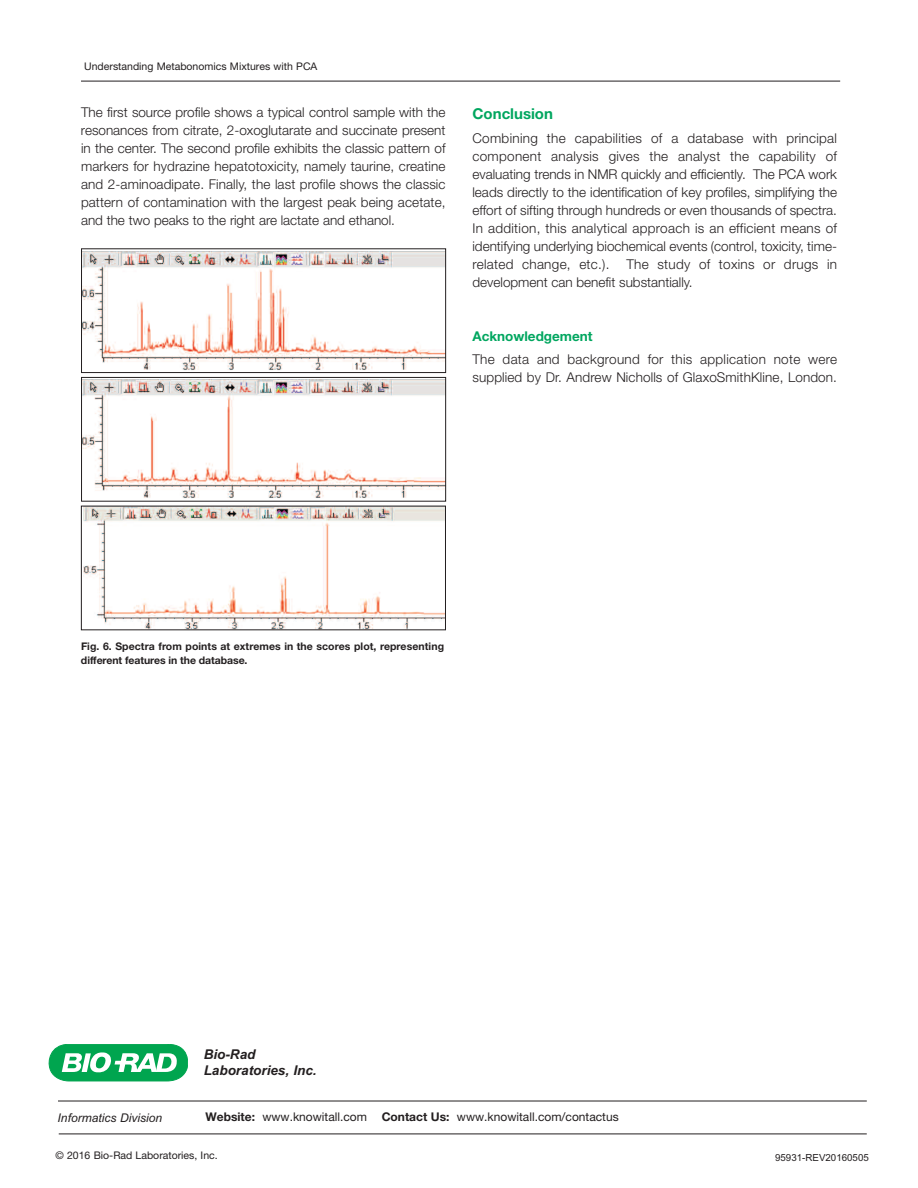
<style>
.page{position:relative;width:918px;height:1188px;background:#fff}
.page>*{position:absolute;margin:0;border:0;box-sizing:border-box;transform-origin:0 0}
.t1{font:700 15px "Helvetica Neue LT Std";color:#00a65f}
.t2{font:300 13.5px/18px "Helvetica Neue LT Std";letter-spacing:.01em;color:#231f20;text-align:justify}
.t3{font:italic 700 13.5px/16.5px "Arial";color:#231f20}
.t4{font:700 13.5px "Helvetica Neue LT Std";color:#00a65f}
.t5{font:12px "Helvetica Neue LT Std";color:#231f20}
.t6{font:italic 12px "Arial";color:#231f20}
.t7{font:700 10.5px/13.5px "Helvetica Neue LT Std";letter-spacing:.005em;color:#231f20}
.t8{font:10.5px "Helvetica Neue LT Std";color:#231f20}
.t9{font:9.75px "Arial";color:#231f20}
.s1{font-weight:700}
</style>
<div class="page">
<img style="left:83px;top:251px;width:361px;height:119px">
<div style="left:81px;top:249px;width:365px;height:124px;border:1px solid #231f20"></div>
<img style="left:83px;top:380px;width:361px;height:118px">
<div style="left:81px;top:377px;width:365px;height:124px;border:1px solid #231f20"></div>
<img style="left:83px;top:508px;width:361px;height:120px">
<svg style="left:49px;top:1044px;width:139px;height:37px"></svg>
<hr style="left:58px;top:1101px;width:809px;height:1px;background:#231f20">
<hr style="left:59px;top:1134px;width:808px;height:1px;background:#231f20">
<hr style="left:81px;top:81px;width:759px;height:1px;background:#231f20">
<p class="t8" style="left:84px;top:62px;width:235px">Understanding Metabonomics Mixtures with PCA</p>
<p class="t2" style="left:81px;top:104px;width:366px">The first source profile shows a typical control sample with the resonances from citrate, 2-oxoglutarate and succinate present in the center. The second profile exhibits the classic pattern of markers for hydrazine hepatotoxicity, namely taurine, creatine and 2-aminoadipate. Finally, the last profile shows the classic pattern of contamination with the largest peak being acetate, and the two peaks to the right are lactate and ethanol.</p>
<p class="t1" style="left:472px;top:109px;width:82px">Conclusion</p>
<p class="t2" style="left:472px;top:130px;width:366px">Combining the capabilities of a database with principal component analysis gives the analyst the capability of evaluating trends in NMR quickly and efficiently. The PCA work leads directly to the identification of key profiles, simplifying the effort of sifting through hundreds or even thousands of spectra.<br>In addition, this analytical approach is an efficient means of identifying underlying biochemical events (control, toxicity, time&shy;related change, etc.).</p>
<p class="t2" style="left:472px;top:256px;width:366px;text-indent:154px">The study of toxins or drugs in development can benefit substantially.</p>
<p class="t4" style="left:472px;top:331px;width:122px">Acknowledgement</p>
<p class="t2" style="left:472px;top:352px;width:366px">The data and background for this application note were supplied by Dr. Andrew Nicholls of GlaxoSmithKline, London.</p>
<p class="t7" style="left:81px;top:641px;width:365px">Fig. 6. Spectra from points at extremes in the scores plot, representing different features in the database.</p>
<p class="t3" style="left:204px;top:1046px;width:114px">Bio-Rad<br>Laboratories, Inc.</p>
<p class="t6" style="left:58px;top:1110px;width:106px">Informatics Division</p>
<p class="t5" style="left:206px;top:1113px;width:415px"><span class="s1">Website:</span> www.knowitall.com <span class="s1">Contact Us:</span> www.knowitall.com/contactus</p>
<p class="t8" style="left:56px;top:1151px;width:164px">© 2016 Bio-Rad Laboratories, Inc.</p>
<p class="t9" style="left:775px;top:1151px;width:95px">95931-REV20160505</p>
</div>
